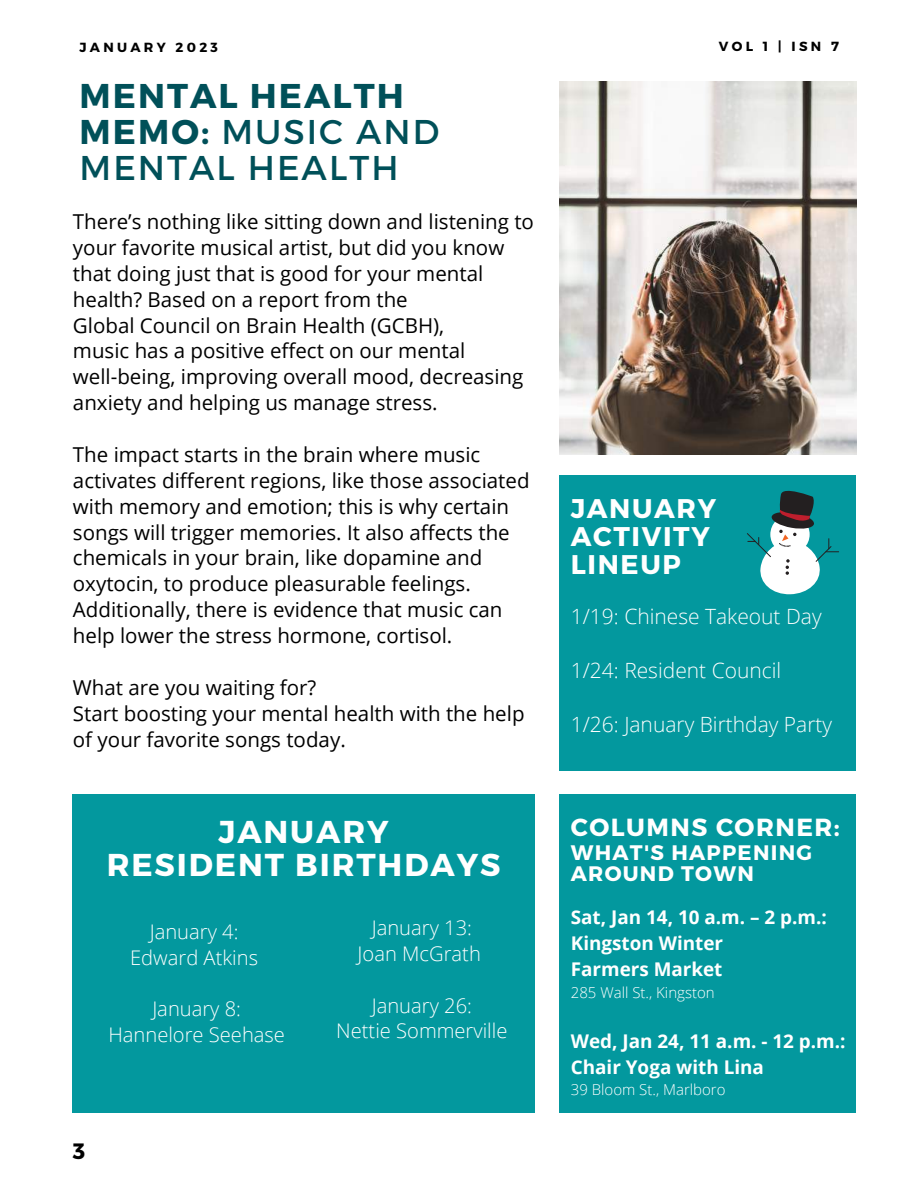
<style>
.page{position:relative;width:918px;height:1188px;background:#fff}
.page>*{position:absolute;margin:0;border:0;box-sizing:border-box;transform-origin:0 0}
.t1{font:34.35px/36px "Montserrat";letter-spacing:.06em;color:#005059}
.t2{font:700 31.65px/32.7px "Montserrat";letter-spacing:.06em;color:#fff;text-align:center}
.t3{font:700 27px/28.2px "Montserrat";letter-spacing:.06em;color:#fff}
.t4{font:700 24.75px "Montserrat";letter-spacing:.06em;color:#fff}
.t5{font:700 22.2px "Montserrat";color:#000}
.t6{font:300 21px "Open Sans";color:#fff}
.t7{font:700 21px/21.3px "Montserrat";letter-spacing:.06em;color:#fff}
.t8{font:20.55px/25.8px "Open Sans";color:#000}
.t9{font:300 20.1px/25.8px "Open Sans";color:#fff;text-align:center}
.t10{font:700 18.9px/25.8px "Open Sans";color:#fff}
.t11{font:300 15px "Open Sans";color:#fff}
.t12{font:700 13.2px "Montserrat";letter-spacing:.25em;color:#000}
.s1{font-weight:700}
</style>
<div class="page">
<img style="left:559px;top:81px;width:297px;height:374px">
<div style="left:559px;top:475px;width:297px;height:296px;background:#03989e"></div>
<div style="left:72px;top:795px;width:462px;height:318px;background:#03989e"></div>
<div style="left:559px;top:795px;width:297px;height:318px;background:#03989e"></div>
<svg style="left:747px;top:491px;width:92px;height:103px"></svg>
<p class="t12" style="left:80px;top:39px;width:140px">JANUARY 2023</p>
<p class="t12" style="left:719px;top:38px;width:122px">VOL 1 | ISN 7</p>
<h1 class="t1" style="left:80px;top:76px;width:361px"><span class="s1">MENTAL HEALTH<br>MEMO:</span> MUSIC AND<br>MENTAL HEALTH</h1>
<p class="t8" style="left:73px;top:208px;width:463px">There’s nothing like sitting down and listening to your favorite musical artist, but did you know that doing just that is good for your mental health? Based on a report from the<br>Global Council on Brain Health (GCBH),<br>music has a positive effect on our mental well-being, improving overall mood, decreasing anxiety and helping us manage stress.</p>
<p class="t8" style="left:73px;top:441px;width:458px">The impact starts in the brain where music activates different regions, like those associated with memory and emotion; this is why certain songs will trigger memories. It also affects the chemicals in your brain, like dopamine and oxytocin, to produce pleasurable feelings.<br>Additionally, there is evidence that music can help lower the stress hormone, cortisol.</p>
<p class="t8" style="left:73px;top:674px;width:453px">What are you waiting for?<br>Start boosting your mental health with the help of your favorite songs today.</p>
<h2 class="t2" style="left:107px;top:814px;width:395px">JANUARY<br>RESIDENT BIRTHDAYS</h2>
<p class="t9" style="left:130px;top:918px;width:129px">January 4:<br>Edward Atkins</p>
<p class="t9" style="left:108px;top:996px;width:178px">January 8:<br>Hannelore Seehase</p>
<p class="t5" style="left:73px;top:1137px;width:14px">3</p>
<p class="t9" style="left:358px;top:914px;width:125px">January 13:<br>Joan McGrath</p>
<p class="t9" style="left:336px;top:992px;width:173px">January 26:<br>Nettie Sommerville</p>
<h3 class="t3" style="left:571px;top:493px;width:147px">JANUARY<br>ACTIVITY<br>LINEUP</h3>
<p class="t6" style="left:571px;top:602px;width:252px">1/19: Chinese Takeout Day</p>
<p class="t6" style="left:571px;top:656px;width:212px">1/24: Resident Council</p>
<p class="t6" style="left:571px;top:710px;width:263px">1/26: January Birthday Party</p>
<p class="t4" style="left:571px;top:811px;width:271px">COLUMNS CORNER:</p>
<p class="t7" style="left:571px;top:840px;width:243px">WHAT'S HAPPENING<br>AROUND TOWN</p>
<p class="t10" style="left:571px;top:904px;width:257px">Sat, Jan 14, 10 a.m. – 2 p.m.:<br>Kingston Winter<br>Farmers Market</p>
<p class="t11" style="left:571px;top:982px;width:145px">285 Wall St., Kingston</p>
<p class="t10" style="left:571px;top:1028px;width:276px">Wed, Jan 24, 11 a.m. - 12 p.m.:<br>Chair Yoga with Lina</p>
<p class="t11" style="left:571px;top:1079px;width:156px">39 Bloom St., Marlboro</p>
</div>
